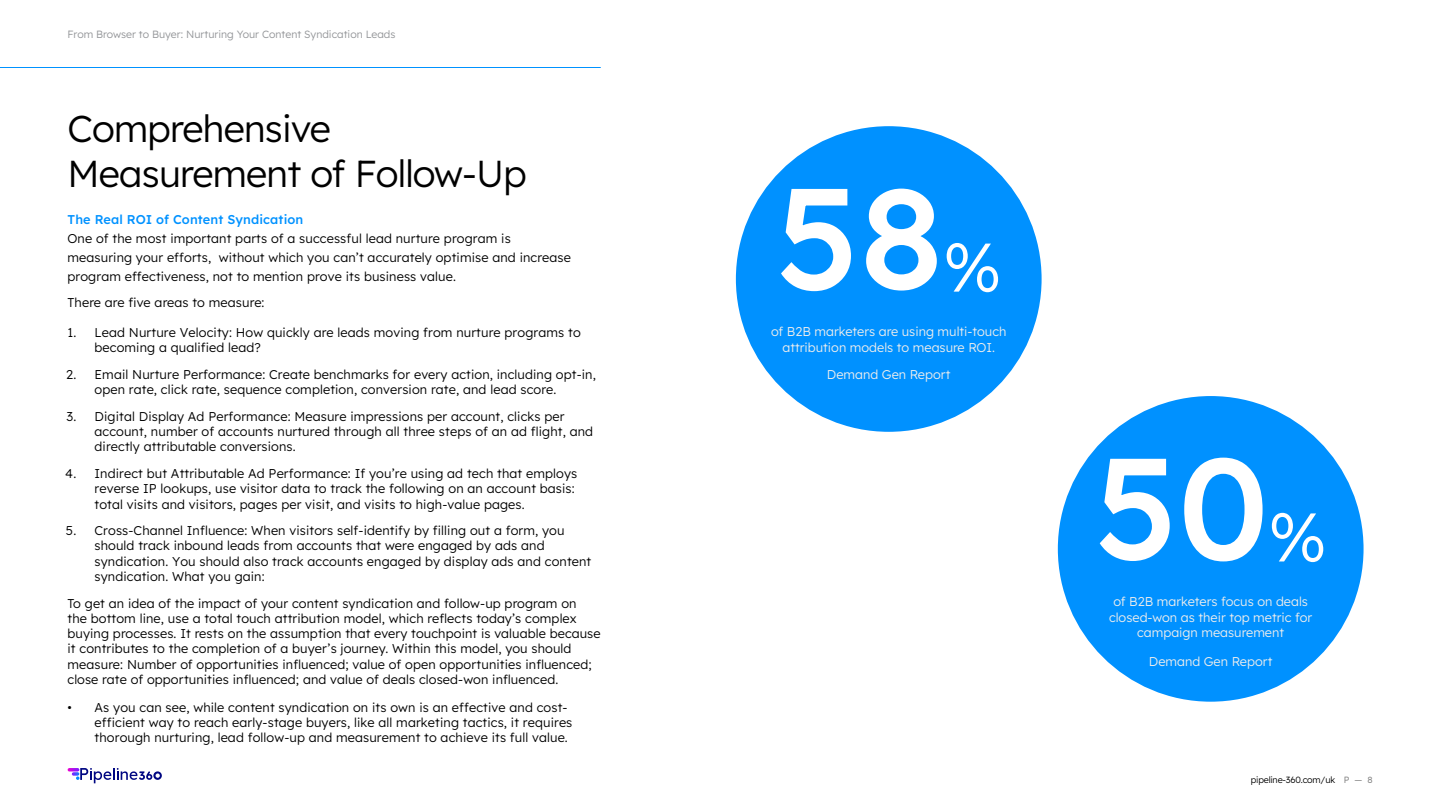
<style>
.page{position:relative;width:1440px;height:810px;background:#fff}
.page>*{position:absolute;margin:0;border:0;box-sizing:border-box;transform-origin:0 0}
.t1{font:500 144.15px "Lexend Deca";color:#fff}
.t2{font:300 37.5px/45px "Lexend Deca";letter-spacing:-.02em;color:#000}
.t3{font:300 12.75px/15.3px "Lexend Deca";letter-spacing:.01em;color:#000}
.t4{font:300 12.75px/15.3px "Lexend Deca";color:#ededed;text-align:center}
.t5{font:500 12.75px "Lexend Deca";letter-spacing:.01em;color:#0092ff}
.t6{font:300 10.5px "Lexend Deca";color:#939598}
.t7{font:300 9px "Lexend Deca";letter-spacing:-.02em;color:#000}
.s1{font-weight:300;font-size:68.55px}
.s2{color:#777}
</style>
<div class="page">
<hr style="left:0;top:67px;width:601px;height:1px;background:#0092ff">
<svg style="left:69px;top:768px;width:93px;height:15px"></svg>
<div style="left:736px;top:126px;width:305px;height:306px;background:#0091ff;border-radius:50%"></div>
<div style="left:1058px;top:396px;width:305px;height:306px;background:#0091ff;border-radius:50%"></div>
<p class="t6" style="left:68px;top:27px;width:329px">From Browser to Buyer: Nurturing Your Content Syndication Leads</p>
<h2 class="t2" style="left:68px;top:104px;width:461px">Comprehensive<br>Measurement of Follow-Up</h2>
<p class="t5" style="left:68px;top:210px;width:237px">The Real ROI of Content Syndication</p>
<p class="t3" style="left:68px;top:228px;width:505px;line-height:19px">One of the most important parts of a successful lead nurture program is measuring your efforts, without which you can’t accurately optimise and increase program effectiveness, not to mention prove its business value.</p>
<p class="t3" style="left:68px;top:294px;width:199px">There are five areas to measure:</p>
<p class="t3" style="left:95px;top:324px;width:488px;text-indent:-27px">1. Lead Nurture Velocity: How quickly are leads moving from nurture programs to becoming a qualified lead?</p>
<p class="t3" style="left:95px;top:366px;width:503px;text-indent:-28px">2. Email Nurture Performance: Create benchmarks for every action, including opt-in, open rate, click rate, sequence completion, conversion rate, and lead score.</p>
<p class="t3" style="left:95px;top:408px;width:500px;text-indent:-28px">3. Digital Display Ad Performance: Measure impressions per account, clicks per account, number of accounts nurtured through all three steps of an ad flight, and directly attributable conversions.</p>
<p class="t3" style="left:95px;top:465px;width:484px;text-indent:-29px">4. Indirect but Attributable Ad Performance: If you’re using ad tech that employs reverse IP lookups, use visitor data to track the following on an account basis: total visits and visitors, pages per visit, and visits to high-value pages.</p>
<p class="t3" style="left:95px;top:522px;width:498px;text-indent:-29px">5. Cross-Channel Influence: When visitors self-identify by filling out a form, you should track inbound leads from accounts that were engaged by ads and syndication. You should also track accounts engaged by display ads and content syndication. What you gain:</p>
<p class="t3" style="left:68px;top:595px;width:535px">To get an idea of the impact of your content syndication and follow-up program on<br>the bottom line, use a total touch attribution model, which reflects today’s complex buying processes. It rests on the assumption that every touchpoint is valuable because it contributes to the completion of a buyer’s journey. Within this model, you should measure: Number of opportunities influenced; value of open opportunities influenced; close rate of opportunities influenced; and value of deals closed-won influenced.</p>
<p class="t3" style="left:95px;top:699px;width:479px;text-indent:-27px">• As you can see, while content syndication on its own is an effective and cost&shy;efficient way to reach early-stage buyers, like all marketing tactics, it requires thorough nurturing, lead follow-up and measurement to achieve its full value.</p>
<h1 class="t1" style="left:776px;top:131px;width:227px">58<span class="s1">%</span></h1>
<p class="t4" style="left:771px;top:324px;width:237px">of B2B marketers are using multi-touch attribution models to measure ROI.</p>
<p class="t4" style="left:827px;top:366px;width:125px">Demand Gen Report</p>
<h1 class="t1" style="left:1094px;top:401px;width:234px">50<span class="s1">%</span></h1>
<p class="t4" style="left:1109px;top:593px;width:204px">of B2B marketers focus on deals closed-won as their top metric for campaign measurement</p>
<p class="t4" style="left:1149px;top:653px;width:125px">Demand Gen Report</p>
<p class="t7" style="left:1250px;top:773px;width:123px">pipeline-360.com/uk <span class="s2">P — 8</span></p>
</div>
